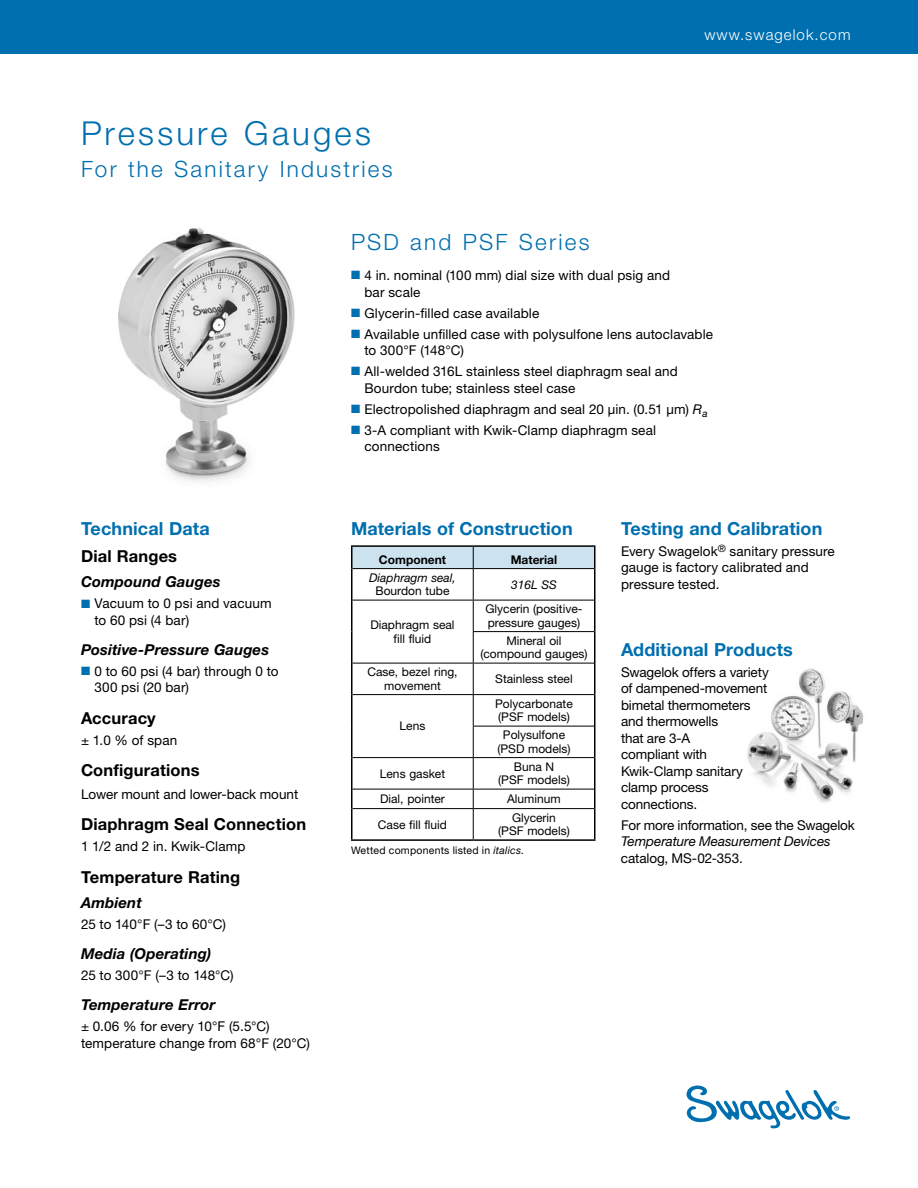
<style>
.page{position:relative;width:918px;height:1188px;background:#fff}
.page>*{position:absolute;margin:0;border:0;box-sizing:border-box;transform-origin:0 0}
.t1{font:300 33px "Helvetica Neue LT Std";letter-spacing:.095em;color:#006faf}
.t2{font:300 22.5px "Helvetica Neue LT Std";letter-spacing:.1em;color:#006faf}
.t3{font:700 18px "Helvetica Neue LT Std";letter-spacing:.005em;color:#006faf}
.t4{font:700 16.5px "Helvetica Neue LT Std";letter-spacing:.01em;color:#000}
.t5{font:italic 700 15px "Helvetica Neue LT Std";letter-spacing:.01em;color:#000}
.t6{font:300 15px "Helvetica Neue LT Std";letter-spacing:.07em;color:#fff}
.t7{font:13.5px/16.5px "Helvetica Neue LT Std";letter-spacing:.01em;color:#000}
.t8{font:13.5px/16.5px "Helvetica Neue LT Std";letter-spacing:-.01em;color:#000}
.t9{font:italic 13.5px "Helvetica Neue LT Std";letter-spacing:-.005em;color:#000}
.t10{font:12px/13.5px "Helvetica Neue LT Std";color:#000;text-align:center}
.t11{font:italic 12px "Helvetica Neue LT Std";color:#000}
.t12{font:700 12px "Helvetica Neue LT Std";color:#000}
.t13{font:10.5px "Helvetica Neue LT Std";letter-spacing:.02em;color:#000}
.s1{color:#006faf}
.s2{font-style:italic}
</style>
<div class="page">
<svg style="left:687px;top:1086px;width:163px;height:42px"></svg>
<div style="left:0;top:0;width:918px;height:54px;background:#006faf"></div>
<img style="left:118px;top:228px;width:177px;height:254px">
<hr style="left:351px;top:545px;width:122px;height:2px;background:#000">
<hr style="left:473px;top:545px;width:123px;height:2px;background:#000">
<hr style="left:594px;top:547px;width:2px;height:22px;background:#000">
<hr style="left:351px;top:569px;width:1px;height:31px;background:#000">
<hr style="left:594px;top:569px;width:2px;height:31px;background:#000">
<hr style="left:351px;top:600px;width:1px;height:32px;background:#000">
<hr style="left:594px;top:600px;width:2px;height:32px;background:#000">
<hr style="left:351px;top:632px;width:1px;height:31px;background:#000">
<hr style="left:594px;top:632px;width:2px;height:31px;background:#000">
<hr style="left:351px;top:663px;width:1px;height:32px;background:#000">
<hr style="left:594px;top:663px;width:2px;height:32px;background:#000">
<hr style="left:351px;top:695px;width:1px;height:31px;background:#000">
<hr style="left:594px;top:695px;width:2px;height:31px;background:#000">
<hr style="left:351px;top:726px;width:1px;height:32px;background:#000">
<hr style="left:594px;top:726px;width:2px;height:32px;background:#000">
<hr style="left:351px;top:758px;width:1px;height:31px;background:#000">
<hr style="left:594px;top:758px;width:2px;height:31px;background:#000">
<svg style="left:351px;top:789px;width:1px;height:20px"></svg>
<hr style="left:594px;top:789px;width:2px;height:20px;background:#000">
<hr style="left:351px;top:809px;width:1px;height:30px;background:#000">
<hr style="left:594px;top:809px;width:2px;height:30px;background:#000">
<hr style="left:351px;top:839px;width:122px;height:2px;background:#000">
<hr style="left:473px;top:839px;width:123px;height:2px;background:#000">
<div style="left:351px;top:546px;width:244px;height:23px;background:#cce2ef"></div>
<hr style="left:352px;top:568px;width:121px;height:1px;background:#000">
<hr style="left:473px;top:569px;width:1px;height:31px;background:#000">
<hr style="left:473px;top:568px;width:121px;height:1px;background:#000">
<hr style="left:352px;top:600px;width:121px;height:1px;background:#000">
<hr style="left:473px;top:600px;width:1px;height:31px;background:#000">
<hr style="left:473px;top:600px;width:121px;height:1px;background:#000">
<hr style="left:473px;top:632px;width:1px;height:31px;background:#000">
<hr style="left:473px;top:631px;width:121px;height:1px;background:#000">
<hr style="left:352px;top:663px;width:121px;height:1px;background:#000">
<hr style="left:473px;top:663px;width:1px;height:31px;background:#000">
<hr style="left:473px;top:663px;width:121px;height:1px;background:#000">
<hr style="left:352px;top:694px;width:121px;height:1px;background:#000">
<hr style="left:473px;top:695px;width:1px;height:31px;background:#000">
<hr style="left:473px;top:694px;width:121px;height:1px;background:#000">
<hr style="left:473px;top:726px;width:1px;height:31px;background:#000">
<hr style="left:473px;top:726px;width:121px;height:1px;background:#000">
<hr style="left:352px;top:757px;width:121px;height:1px;background:#000">
<hr style="left:473px;top:758px;width:1px;height:31px;background:#000">
<hr style="left:473px;top:757px;width:121px;height:1px;background:#000">
<hr style="left:352px;top:789px;width:121px;height:1px;background:#000">
<svg style="left:473px;top:790px;width:1px;height:18px"></svg>
<hr style="left:473px;top:789px;width:121px;height:1px;background:#000">
<hr style="left:352px;top:808px;width:121px;height:1px;background:#000">
<hr style="left:473px;top:809px;width:1px;height:30px;background:#000">
<hr style="left:473px;top:808px;width:121px;height:1px;background:#000">
<img style="left:747px;top:668px;width:117px;height:135px">
<h1 class="t1" style="left:81px;top:113px;width:291px">Pressure Gauges</h1>
<h2 class="t2" style="left:81px;top:155px;width:313px">For the Sanitary Industries</h2>
<p class="t6" style="left:704px;top:26px;width:148px">www.swagelok.com</p>
<h3 class="t3" style="left:81px;top:517px;width:130px">Technical Data</h3>
<p class="t4" style="left:81px;top:546px;width:98px">Dial Ranges</p>
<p class="t5" style="left:81px;top:573px;width:141px">Compound Gauges</p>
<p class="t7" style="left:94px;top:595px;width:179px;text-indent:-13px"><span class="s1">■</span> Vacuum to 0 psi and vacuum to 60 psi (4 bar)</p>
<p class="t5" style="left:81px;top:640px;width:190px">Positive-Pressure Gauges</p>
<p class="t7" style="left:94px;top:663px;width:186px;text-indent:-14px"><span class="s1">■</span> 0 to 60 psi (4 bar) through 0 to<br>300 psi (20 bar)</p>
<p class="t4" style="left:81px;top:708px;width:76px">Accuracy</p>
<p class="t7" style="left:81px;top:732px;width:98px">± 1.0 % of span</p>
<p class="t4" style="left:81px;top:760px;width:120px">Configurations</p>
<p class="t7" style="left:81px;top:786px;width:219px">Lower mount and lower-back mount</p>
<p class="t4" style="left:81px;top:814px;width:227px">Diaphragm Seal Connection</p>
<p class="t7" style="left:81px;top:838px;width:166px">1 1/2 and 2 in. Kwik-Clamp</p>
<p class="t4" style="left:81px;top:867px;width:161px">Temperature Rating</p>
<p class="t5" style="left:81px;top:894px;width:62px">Ambient</p>
<p class="t7" style="left:81px;top:916px;width:147px">25 to 140°F (–3 to 60°C)</p>
<p class="t5" style="left:81px;top:945px;width:132px">Media (Operating)</p>
<p class="t7" style="left:81px;top:967px;width:154px">25 to 300°F (–3 to 148°C)</p>
<p class="t5" style="left:81px;top:996px;width:136px">Temperature Error</p>
<p class="t7" style="left:81px;top:1018px;width:231px">± 0.06 % for every 10°F (5.5°C) temperature change from 68°F (20°C)</p>
<h2 class="t2" style="left:351px;top:228px;width:240px">PSD and PSF Series</h2>
<p class="t7" style="left:364px;top:267px;width:307px;text-indent:-14px"><span class="s1">■</span> 4 in. nominal (100 mm) dial size with dual psig and bar scale</p>
<p class="t7" style="left:351px;top:304px;width:190px"><span class="s1">■</span> Glycerin-filled case available</p>
<p class="t7" style="left:364px;top:325px;width:350px;text-indent:-14px"><span class="s1">■</span> Available unfilled case with polysulfone lens autoclavable to 300°F (148°C)</p>
<p class="t7" style="left:364px;top:363px;width:315px;text-indent:-14px"><span class="s1">■</span> All-welded 316L stainless steel diaphragm seal and<br>Bourdon tube; stainless steel case</p>
<p class="t7" style="left:351px;top:400px;width:358px"><span class="s1">■</span> Electropolished diaphragm and seal 20 µin. (0.51 µm) <span class="s2">R</span><sub>a</sub></p>
<p class="t7" style="left:364px;top:421px;width:293px;text-indent:-14px"><span class="s1">■</span> 3-A compliant with Kwik-Clamp diaphragm seal connections</p>
<h3 class="t3" style="left:351px;top:517px;width:223px">Materials of Construction</h3>
<p class="t12" style="left:379px;top:552px;width:69px">Component</p>
<p class="t12" style="left:511px;top:552px;width:48px">Material</p>
<p class="t11" style="left:369px;top:570px;width:88px">Diaphragm seal,</p>
<p class="t10" style="left:376px;top:584px;width:75px">Bourdon tube</p>
<p class="t11" style="left:511px;top:577px;width:47px">316L SS</p>
<p class="t10" style="left:370px;top:618px;width:86px">Diaphragm seal fill fluid</p>
<p class="t10" style="left:486px;top:602px;width:98px;text-align:left">Glycerin (positive&shy;pressure gauges)</p>
<p class="t10" style="left:480px;top:634px;width:109px">Mineral oil (compound gauges)</p>
<p class="t10" style="left:367px;top:665px;width:92px">Case, bezel ring, movement</p>
<p class="t10" style="left:495px;top:672px;width:79px">Stainless steel</p>
<p class="t10" style="left:400px;top:719px;width:27px">Lens</p>
<p class="t10" style="left:495px;top:697px;width:79px;text-align:left">Polycarbonate (PSF models)</p>
<p class="t10" style="left:497px;top:728px;width:75px">Polysulfone (PSD models)</p>
<p class="t10" style="left:380px;top:766px;width:67px">Lens gasket</p>
<p class="t10" style="left:498px;top:760px;width:73px">Buna N<br>(PSF models)</p>
<p class="t10" style="left:380px;top:792px;width:66px">Dial, pointer</p>
<p class="t10" style="left:507px;top:792px;width:55px">Aluminum</p>
<p class="t10" style="left:378px;top:817px;width:71px">Case fill fluid</p>
<p class="t10" style="left:498px;top:811px;width:73px">Glycerin (PSF models)</p>
<p class="t13" style="left:351px;top:844px;width:175px">Wetted components listed in <span class="s2">italics.</span></p>
<h3 class="t3" style="left:621px;top:517px;width:203px">Testing and Calibration</h3>
<p class="t7" style="left:621px;top:543px;width:215px">Every Swagelok<sup>®</sup> sanitary pressure gauge is factory calibrated and pressure tested.</p>
<h3 class="t3" style="left:621px;top:638px;width:173px">Additional Products</h3>
<p class="t8" style="left:621px;top:663px;width:149px">Swagelok offers a variety of dampened-movement bimetal thermometers and thermowells<br>that are 3-A<br>compliant with<br>Kwik-Clamp sanitary clamp process connections.</p>
<p class="t8" style="left:621px;top:816px;width:235px">For more information, see the Swagelok</p>
<p class="t9" style="left:621px;top:833px;width:211px">Temperature Measurement Devices</p>
<p class="t8" style="left:621px;top:849px;width:123px">catalog, MS‑02‑353.</p>
</div>
